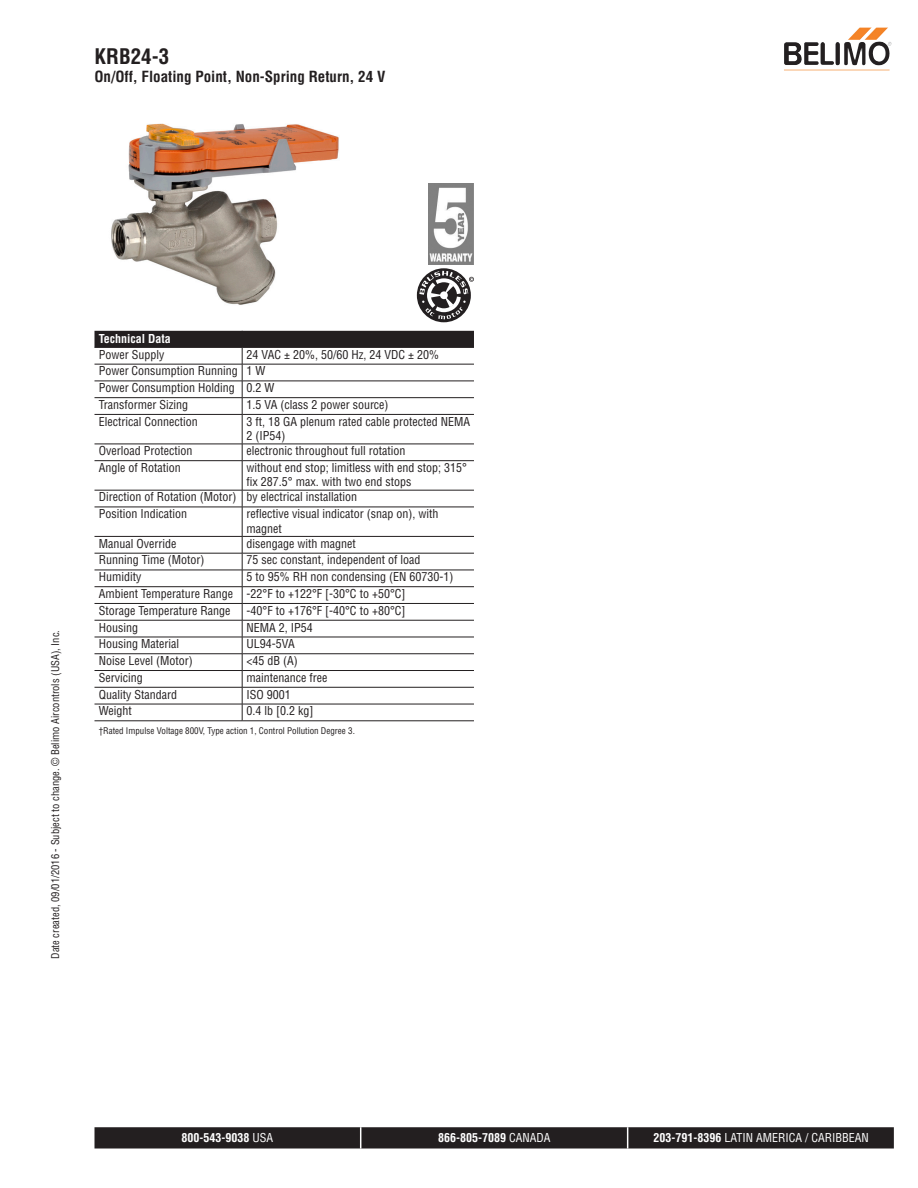
<style>
.page{position:relative;width:918px;height:1188px;background:#fff}
.page>*{position:absolute;margin:0;border:0;box-sizing:border-box;transform-origin:0 0}
.Header_AM{font:700 condensed 21px "Helvetica";color:#231f20}
.Subtext_AM{font:700 condensed 15px "Helvetica";color:#231f20}
.Tabletext_AM{font:condensed 12px/14.4px "Helvetica";color:#231f20}
.Footer_AM_center{font:condensed 12px "Helvetica";color:#fff}
.Footer_AM_center-2{font:700 condensed 12px "Helvetica";color:#fff}
.Tableheader_AM{font:700 condensed 12px "Helvetica";color:#fff}
.t1{font:condensed 10.5px "Helvetica";color:#231f20}
.Tabletext_AM-2{font:condensed 9px "Helvetica";color:#231f20}
.s1{font-weight:400}
.s2{font-weight:700}
</style>
<div class="page">
<img style="left:111px;top:123px;width:228px;height:182px">
<img style="left:428px;top:183px;width:46px;height:81px">
<svg style="left:417px;top:268px;width:54px;height:54px"></svg>
<svg style="left:419px;top:271px;width:55px;height:48px"></svg>
<svg style="left:94px;top:331px;width:380px;height:390px"></svg>
<hr style="left:94px;top:347px;width:148px;height:1px;background:#231f20">
<hr style="left:242px;top:347px;width:232px;height:1px;background:#231f20">
<hr style="left:94px;top:364px;width:148px;height:1px;background:#231f20">
<hr style="left:242px;top:364px;width:232px;height:1px;background:#231f20">
<hr style="left:94px;top:381px;width:148px;height:1px;background:#231f20">
<hr style="left:242px;top:381px;width:232px;height:1px;background:#231f20">
<hr style="left:94px;top:397px;width:148px;height:1px;background:#231f20">
<hr style="left:242px;top:397px;width:232px;height:1px;background:#231f20">
<hr style="left:94px;top:414px;width:148px;height:1px;background:#231f20">
<hr style="left:242px;top:414px;width:232px;height:1px;background:#231f20">
<hr style="left:94px;top:444px;width:148px;height:1px;background:#231f20">
<hr style="left:242px;top:444px;width:232px;height:1px;background:#231f20">
<hr style="left:94px;top:460px;width:148px;height:1px;background:#231f20">
<hr style="left:242px;top:460px;width:232px;height:1px;background:#231f20">
<hr style="left:94px;top:490px;width:148px;height:1px;background:#231f20">
<hr style="left:242px;top:490px;width:232px;height:1px;background:#231f20">
<hr style="left:94px;top:507px;width:148px;height:1px;background:#231f20">
<hr style="left:242px;top:507px;width:232px;height:1px;background:#231f20">
<hr style="left:94px;top:536px;width:148px;height:1px;background:#231f20">
<hr style="left:242px;top:536px;width:232px;height:1px;background:#231f20">
<hr style="left:94px;top:553px;width:148px;height:1px;background:#231f20">
<hr style="left:242px;top:553px;width:232px;height:1px;background:#231f20">
<hr style="left:94px;top:570px;width:148px;height:1px;background:#231f20">
<hr style="left:242px;top:570px;width:232px;height:1px;background:#231f20">
<hr style="left:94px;top:586px;width:148px;height:1px;background:#231f20">
<hr style="left:242px;top:586px;width:232px;height:1px;background:#231f20">
<hr style="left:94px;top:603px;width:148px;height:1px;background:#231f20">
<hr style="left:242px;top:603px;width:232px;height:1px;background:#231f20">
<hr style="left:94px;top:620px;width:148px;height:1px;background:#231f20">
<hr style="left:242px;top:620px;width:232px;height:1px;background:#231f20">
<hr style="left:94px;top:637px;width:148px;height:1px;background:#231f20">
<hr style="left:242px;top:637px;width:232px;height:1px;background:#231f20">
<hr style="left:94px;top:653px;width:148px;height:1px;background:#231f20">
<hr style="left:242px;top:653px;width:232px;height:1px;background:#231f20">
<hr style="left:94px;top:670px;width:148px;height:1px;background:#231f20">
<hr style="left:242px;top:670px;width:232px;height:1px;background:#231f20">
<hr style="left:94px;top:687px;width:148px;height:1px;background:#231f20">
<hr style="left:242px;top:687px;width:232px;height:1px;background:#231f20">
<hr style="left:94px;top:704px;width:148px;height:1px;background:#231f20">
<hr style="left:242px;top:704px;width:232px;height:1px;background:#231f20">
<hr style="left:94px;top:721px;width:148px;height:1px;background:#231f20">
<hr style="left:242px;top:721px;width:232px;height:1px;background:#231f20">
<img style="left:847px;top:27px;width:41px;height:35px">
<svg style="left:94px;top:1127px;width:800px;height:22px;background:#2a2728"></svg>
<p class="Header_AM" style="left:94px;top:43px;width:76px">KRB24-3</p>
<p class="Subtext_AM" style="left:94px;top:67px;width:292px">On/Off, Floating Point, Non-Spring Return, 24 V</p>
<p class="t1" style="left:49px;top:959px;width:330px;rotate:-90deg">Date created, 09/01/2016 - Subject to change. © Belimo Aircontrols (USA), Inc.</p>
<p class="Tableheader_AM" style="left:99px;top:332px;width:74px">Technical Data</p>
<p class="Tabletext_AM" style="left:99px;top:347px;width:67px">Power Supply</p>
<p class="Tabletext_AM" style="left:247px;top:347px;width:194px">24 VAC ± 20%, 50/60 Hz, 24 VDC ± 20%</p>
<p class="Tabletext_AM" style="left:99px;top:364px;width:140px">Power Consumption Running</p>
<p class="Tabletext_AM" style="left:247px;top:364px;width:20px">1 W</p>
<p class="Tabletext_AM" style="left:99px;top:381px;width:137px">Power Consumption Holding</p>
<p class="Tabletext_AM" style="left:247px;top:381px;width:29px">0.2 W</p>
<p class="Tabletext_AM" style="left:99px;top:397px;width:91px">Transformer Sizing</p>
<p class="Tabletext_AM" style="left:247px;top:397px;width:143px">1.5 VA (class 2 power source)</p>
<p class="Tabletext_AM" style="left:99px;top:414px;width:100px">Electrical Connection</p>
<p class="Tabletext_AM" style="left:247px;top:414px;width:225px">3 ft, 18 GA plenum rated cable protected NEMA<br>2 (IP54)</p>
<p class="Tabletext_AM" style="left:99px;top:444px;width:95px">Overload Protection</p>
<p class="Tabletext_AM" style="left:247px;top:444px;width:160px">electronic throughout full rotation</p>
<p class="Tabletext_AM" style="left:99px;top:460px;width:83px">Angle of Rotation</p>
<p class="Tabletext_AM" style="left:247px;top:460px;width:222px">without end stop; limitless with end stop; 315° fix 287.5° max. with two end stops</p>
<p class="Tabletext_AM" style="left:99px;top:490px;width:139px">Direction of Rotation (Motor)</p>
<p class="Tabletext_AM" style="left:247px;top:490px;width:112px">by electrical installation</p>
<p class="Tabletext_AM" style="left:99px;top:507px;width:90px">Position Indication</p>
<p class="Tabletext_AM" style="left:247px;top:507px;width:193px">reflective visual indicator (snap on), with magnet</p>
<p class="Tabletext_AM" style="left:99px;top:536px;width:79px">Manual Override</p>
<p class="Tabletext_AM" style="left:247px;top:536px;width:111px">disengage with magnet</p>
<p class="Tabletext_AM" style="left:99px;top:553px;width:107px">Running Time (Motor)</p>
<p class="Tabletext_AM" style="left:247px;top:553px;width:175px">75 sec constant, independent of load</p>
<p class="Tabletext_AM" style="left:99px;top:570px;width:44px">Humidity</p>
<p class="Tabletext_AM" style="left:247px;top:570px;width:208px">5 to 95% RH non condensing (EN 60730-1)</p>
<p class="Tabletext_AM" style="left:99px;top:586px;width:136px">Ambient Temperature Range</p>
<p class="Tabletext_AM" style="left:247px;top:586px;width:160px">-22°F to +122°F [-30°C to +50°C]</p>
<p class="Tabletext_AM" style="left:99px;top:603px;width:133px">Storage Temperature Range</p>
<p class="Tabletext_AM" style="left:247px;top:603px;width:160px">-40°F to +176°F [-40°C to +80°C]</p>
<p class="Tabletext_AM" style="left:99px;top:620px;width:41px">Housing</p>
<p class="Tabletext_AM" style="left:247px;top:620px;width:68px">NEMA 2, IP54</p>
<p class="Tabletext_AM" style="left:99px;top:637px;width:82px">Housing Material</p>
<p class="Tabletext_AM" style="left:247px;top:637px;width:50px">UL94-5VA</p>
<p class="Tabletext_AM" style="left:99px;top:653px;width:95px">Noise Level (Motor)</p>
<p class="Tabletext_AM" style="left:247px;top:653px;width:53px">&lt;45 dB (A)</p>
<p class="Tabletext_AM" style="left:99px;top:670px;width:46px">Servicing</p>
<p class="Tabletext_AM" style="left:247px;top:670px;width:82px">maintenance free</p>
<p class="Tabletext_AM" style="left:99px;top:687px;width:80px">Quality Standard</p>
<p class="Tabletext_AM" style="left:247px;top:687px;width:46px">ISO 9001</p>
<p class="Tabletext_AM" style="left:99px;top:704px;width:35px">Weight</p>
<p class="Tabletext_AM" style="left:247px;top:704px;width:68px">0.4 lb [0.2 kg]</p>
<p class="Tabletext_AM-2" style="left:99px;top:725px;width:258px">†Rated Impulse Voltage 800V, Type action 1, Control Pollution Degree 3.</p>
<p class="Footer_AM_center-2" style="left:181px;top:1130px;width:93px">800-543-9038 <span class="s1">USA</span></p>
<p class="Footer_AM_center-2" style="left:438px;top:1130px;width:114px">866-805-7089 <span class="s1">CANADA</span></p>
<p class="Footer_AM_center" style="left:653px;top:1130px;width:217px"><span class="s2">203-791-8396</span> LATIN AMERICA / CARIBBEAN</p>
</div>
